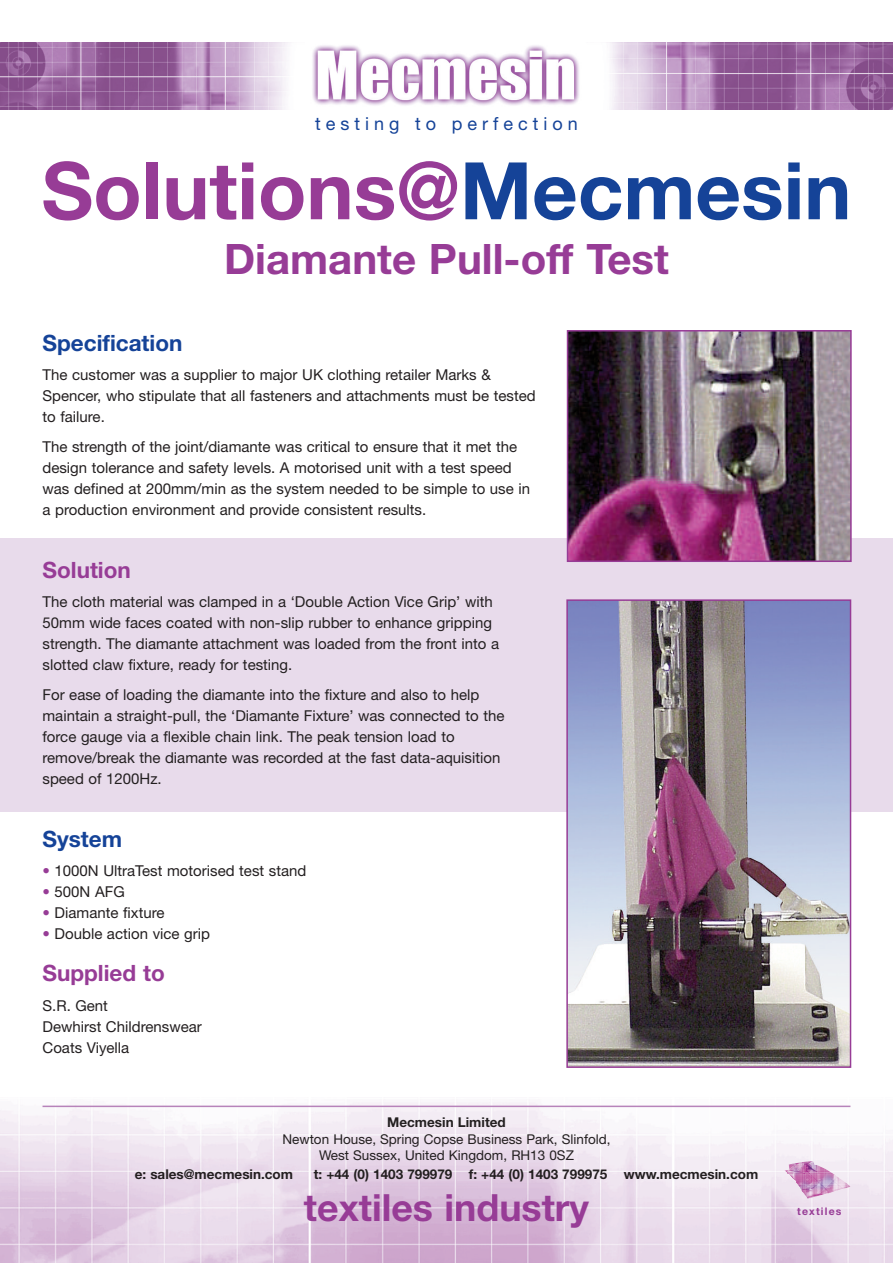
<style>
.page{position:relative;width:893px;height:1263px;background:#fff}
.page>*{position:absolute;margin:0;border:0;box-sizing:border-box;transform-origin:0 0}
.t1{font:700 79.5px "Helvetica Neue";color:#973c96}
.t2{font:700 42px "Helvetica Neue";color:#973c96}
.t3{font:700 37.5px "Helvetica Neue";color:#973c96}
.t4{font:700 22.5px "Helvetica Neue";color:#154398}
.t5{font:700 22.5px "Helvetica Neue";color:#973c96}
.t6{font:18px "Helvetica Neue";letter-spacing:.28em;color:#154398}
.t7{font:15px/21px "Helvetica Neue";color:#231f20}
.t8{font:700 13.5px "Helvetica Neue";color:#231f20}
.t9{font:13.5px/16.5px "Helvetica Neue";color:#231f20;text-align:center}
.t10{font:700 10.5px "Helvetica Neue";letter-spacing:.11em;color:#973c96}
.s1{color:#154398}
.s2{color:#973c96}
</style>
<div class="page">
<div style="left:0;top:538px;width:893px;height:273px;background:#e8dbeb"></div>
<img style="left:0;top:43px;width:893px;height:67px">
<img style="left:0;top:1101px;width:893px;height:162px">
<hr style="left:43px;top:1105px;width:807px;height:2px;background:#b783ba">
<img style="left:784px;top:1161px;width:66px;height:38px">
<img style="left:569px;top:602px;width:279px;height:463px">
<div style="left:566px;top:599px;width:285px;height:469px;border:2px solid #973c96"></div>
<img style="left:570px;top:333px;width:279px;height:226px">
<div style="left:567px;top:330px;width:285px;height:232px;border:2px solid #973c96"></div>
<p class="t6" style="left:315px;top:112px;width:264px">testing to perfection</p>
<h1 class="t1" style="left:42px;top:142px;width:811px">Solutions@<span class="s1">Mecmesin</span></h1>
<h2 class="t2" style="left:224px;top:233px;width:446px">Diamante Pull-off Test</h2>
<h3 class="t4" style="left:43px;top:329px;width:141px">Specification</h3>
<p class="t7" style="left:43px;top:364px;width:495px">The customer was a supplier to major UK clothing retailer Marks &amp;<br>Spencer, who stipulate that all fasteners and attachments must be tested to failure.</p>
<p class="t7" style="left:43px;top:436px;width:489px">The strength of the joint/diamante was critical to ensure that it met the design tolerance and safety levels. A motorised unit with a test speed was defined at 200mm/min as the system needed to be simple to use in a production environment and provide consistent results.</p>
<h3 class="t5" style="left:43px;top:556px;width:90px">Solution</h3>
<p class="t7" style="left:43px;top:591px;width:458px">The cloth material was clamped in a ‘Double Action Vice Grip’ with 50mm wide faces coated with non-slip rubber to enhance gripping strength. The diamante attachment was loaded from the front into a slotted claw fixture, ready for testing.</p>
<p class="t7" style="left:43px;top:684px;width:463px">For ease of loading the diamante into the fixture and also to help maintain a straight-pull, the ‘Diamante Fixture’ was connected to the force gauge via a flexible chain link. The peak tension load to remove/break the diamante was recorded at the fast data-aquisition speed of 1200Hz.</p>
<h3 class="t4" style="left:43px;top:825px;width:81px">System</h3>
<p class="t7" style="left:43px;top:860px;width:265px"><span class="s2">•</span> 1000N UltraTest motorised test stand</p>
<p class="t7" style="left:43px;top:881px;width:84px"><span class="s2">•</span> 500N AFG</p>
<p class="t7" style="left:43px;top:902px;width:123px"><span class="s2">•</span> Diamante fixture</p>
<p class="t7" style="left:43px;top:923px;width:169px"><span class="s2">•</span> Double action vice grip</p>
<h3 class="t5" style="left:43px;top:959px;width:124px">Supplied to</h3>
<p class="t7" style="left:43px;top:995px;width:161px">S.R. Gent<br>Dewhirst Childrenswear<br>Coats Viyella</p>
<p class="t8" style="left:387px;top:1114px;width:120px">Mecmesin Limited</p>
<p class="t9" style="left:282px;top:1130px;width:330px">Newton House, Spring Copse Business Park, Slinfold,<br>West Sussex, United Kingdom, RH13 0SZ</p>
<p class="t8" style="left:135px;top:1166px;width:160px">e: sales@mecmesin.com</p>
<p class="t8" style="left:314px;top:1166px;width:446px">t: +44 (0) 1403 799979 f: +44 (0) 1403 799975 www.mecmesin.com</p>
<h3 class="t3" style="left:304px;top:1184px;width:287px">textiles industry</h3>
<p class="t10" style="left:797px;top:1205px;width:46px">textiles</p>
</div>
